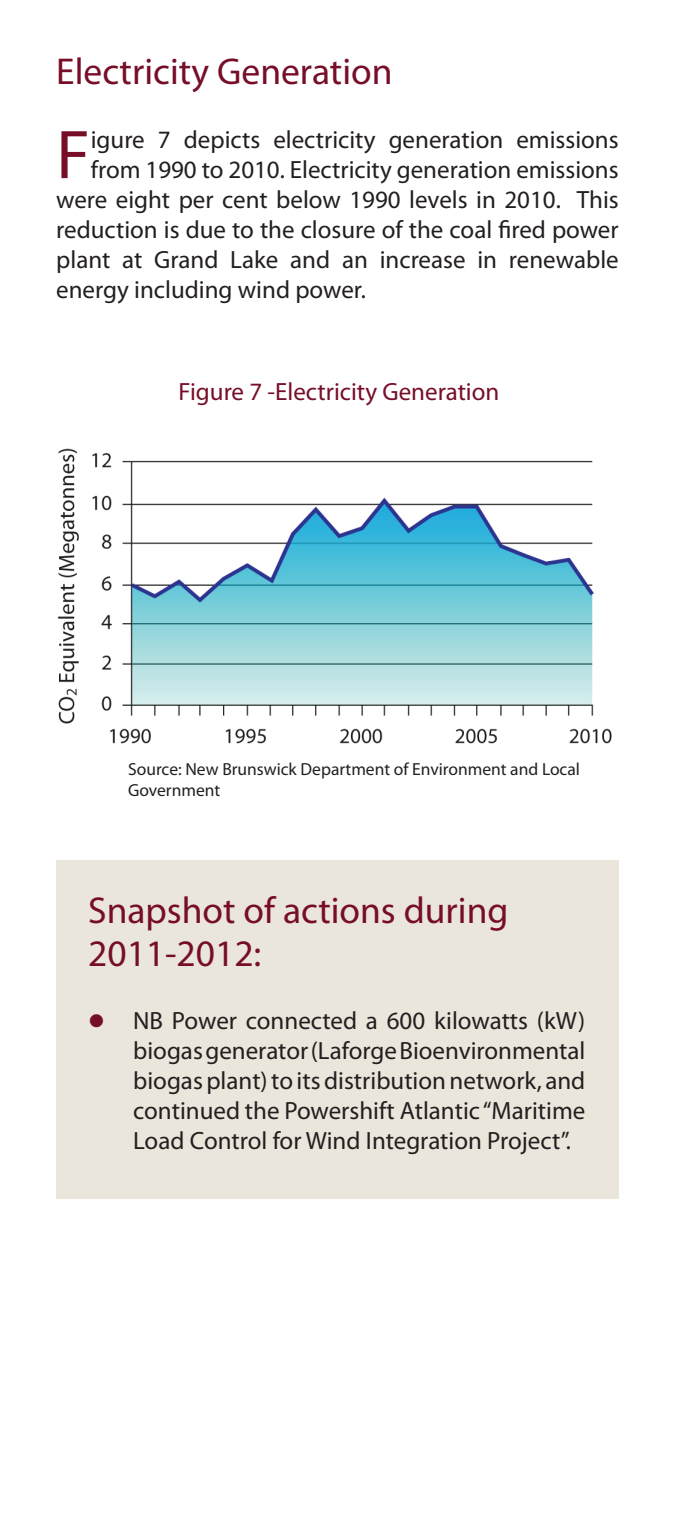
<style>
.page{position:relative;width:675px;height:1530px;background:#fff}
.page>*{position:absolute;margin:0;border:0;box-sizing:border-box;transform-origin:0 0}
.t1{font:69.5px "Myriad Pro";color:#770e28}
.t2{font:37.5px/42.5px "Myriad Pro";color:#770e28}
.t3{font:25px/30px "Myriad Pro";color:#231f20;text-align:justify}
.t4{font:25px "Myriad Pro";color:#770e28}
.t5{font:17.5px/21px "Myriad Pro";color:#231f20}
</style>
<div class="page">
<div style="left:56px;top:860px;width:563px;height:339px;background:#eae6db"></div>
<img style="left:57px;top:448px;width:555px;height:296px">
<h2 class="t2" style="left:56px;top:50px;width:338px">Electricity Generation</h2>
<h1 class="t1" style="left:56px;top:112px;width:35px">F</h1>
<p class="t3" style="left:91px;top:124px;width:529px">igure 7 depicts electricity generation emissions</p>
<p class="t3" style="left:91px;top:154px;width:529px">from 1990 to 2010. Electricity generation emissions</p>
<p class="t3" style="left:56px;top:184px;width:564px">were eight per cent below 1990 levels in 2010. This</p>
<p class="t3" style="left:56px;top:214px;width:564px">reduction is due to the closure of the coal fired power</p>
<p class="t3" style="left:56px;top:244px;width:564px">plant at Grand Lake and an increase in renewable</p>
<p class="t3" style="left:56px;top:274px;width:311px">energy including wind power.</p>
<p class="t4" style="left:179px;top:376px;width:322px">Figure 7 -Electricity Generation</p>
<p class="t5" style="left:128px;top:758px;width:453px">Source: New Brunswick Department of Environment and Local<br>Government</p>
<h2 class="t2" style="left:88px;top:889px;width:422px">Snapshot of actions during<br>2011-2012:</h2>
<p class="t3" style="left:133px;top:1006px;width:454px">NB Power connected a 600 kilowatts (kW) biogas generator (Laforge Bioenvironmental biogas plant) to its distribution network, and continued the Powershift Atlantic “Maritime Load Control for Wind Integration Project”.</p>
</div>
